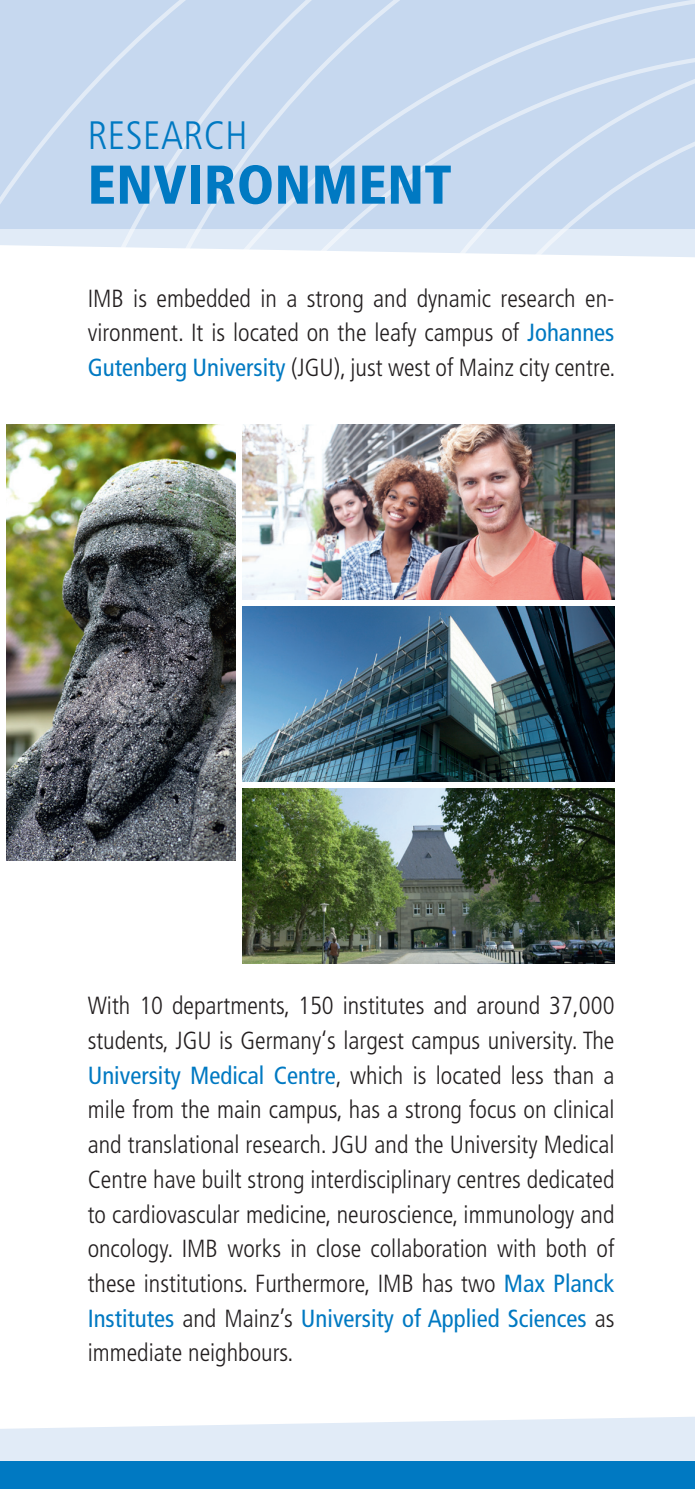
<style>
.page{position:relative;width:695px;height:1489px;background:#fff}
.page>*{position:absolute;margin:0;border:0;box-sizing:border-box;transform-origin:0 0}
.t1{font:900 condensed 54.5px "Frutiger LT Std";letter-spacing:.01em;color:#0079c2}
.t2{font:300 condensed 39.5px "Frutiger LT Std";letter-spacing:.01em;color:#0079c2}
.t3{font:300 condensed 24.75px/34.8px "Frutiger LT Std";color:#231f20;text-align:justify}
.s1{font-weight:400;color:#0079c2}
</style>
<div class="page">
<svg style="left:0;top:0;width:694px;height:257px;background:#cbdbf0"></svg>
<svg style="left:0;top:1417px;width:694px;height:43px;background:#e5edf8"></svg>
<div style="left:0;top:1460px;width:694px;height:28px;background:#0079c2"></div>
<img style="left:7px;top:424px;width:229px;height:436px">
<img style="left:243px;top:788px;width:371px;height:175px">
<img style="left:243px;top:606px;width:371px;height:175px">
<img style="left:243px;top:424px;width:371px;height:175px">
<h2 class="t2" style="left:88px;top:113px;width:161px">RESEARCH</h2>
<h1 class="t1" style="left:88px;top:152px;width:365px">ENVIRONMENT</h1>
<p class="t3" style="left:88px;top:281px;width:529px">IMB is embedded in a strong and dynamic research en&shy;vironment. It is located on the leafy campus of <span class="s1">Johannes Gutenberg University</span> (JGU), just west of Mainz city centre.</p>
<p class="t3" style="left:88px;top:988px;width:528px">With 10 departments, 150 institutes and around 37,000 students, JGU is Germany‘s largest campus university. The <span class="s1">University Medical Centre</span>, which is located less than a mile from the main campus, has a strong focus on clinical and translational research. JGU and the University Medical Centre have built strong interdisciplinary centres dedicated to cardiovascular medicine, neuroscience, immunology and oncology. IMB works in close collaboration with both of these institutions. Furthermore, IMB has two <span class="s1">Max Planck Institutes</span> and Mainz’s <span class="s1">University of Applied Sciences</span> as immediate neighbours.</p>
</div>
